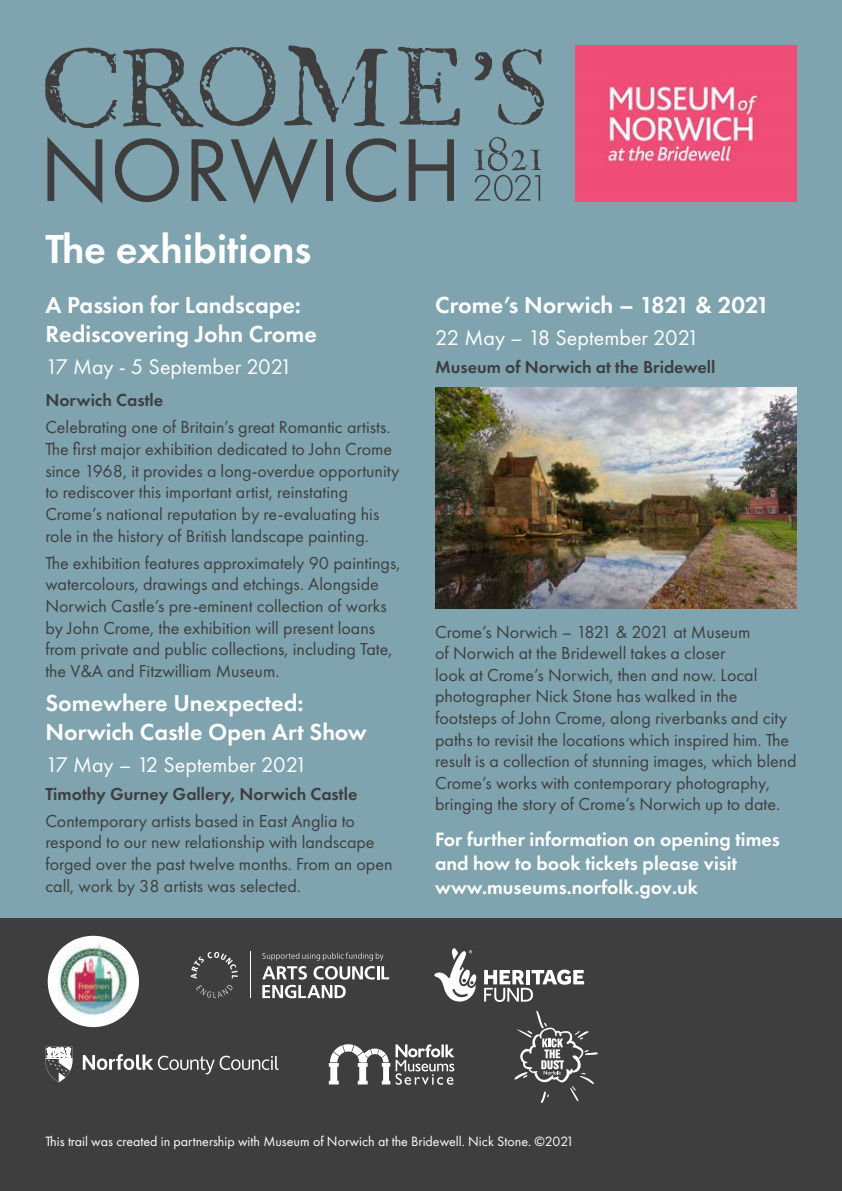
<style>
.page{position:relative;width:842px;height:1191px;background:#7fa4af}
.page>*{position:absolute;margin:0;border:0;box-sizing:border-box;transform-origin:0 0}
.t1{font:600 42px "Futura PT";color:#fff}
.t2{font:600 24px/28.8px "Futura PT";color:#fff}
.t3{font:22px "Futura PT";color:#fff}
.t4{font:600 20px/24px "Futura PT";color:#fff}
.t5{font:18px/21.6px "Futura PT";color:#3e3e3f}
.t6{font:600 18px "Futura PT";color:#3e3e3f}
.t7{font:14px "Futura PT";color:#fff}
</style>
<div class="page">
<div style="left:0;top:918px;width:842px;height:273px;background:#3e3e3f"></div>
<div style="left:48px;top:935px;width:91px;height:92px;background:#fff;border-radius:50%"></div>
<img style="left:58px;top:939px;width:71px;height:77px">
<svg style="left:262px;top:966px;width:127px;height:32px"></svg>
<svg style="left:262px;top:952px;width:121px;height:8px"></svg>
<svg style="left:191px;top:952px;width:47px;height:26px"></svg>
<svg style="left:196px;top:985px;width:37px;height:13px"></svg>
<hr style="left:250px;top:952px;width:1px;height:46px;background:#fff">
<svg style="left:83px;top:1054px;width:196px;height:20px"></svg>
<svg style="left:45px;top:1046px;width:28px;height:36px"></svg>
<svg style="left:514px;top:1010px;width:84px;height:93px"></svg>
<svg style="left:396px;top:1044px;width:58px;height:40px"></svg>
<svg style="left:329px;top:1044px;width:61px;height:40px"></svg>
<svg style="left:434px;top:948px;width:42px;height:53px"></svg>
<svg style="left:484px;top:969px;width:100px;height:33px"></svg>
<svg style="left:45px;top:48px;width:72px;height:80px"></svg>
<svg style="left:123px;top:47px;width:153px;height:80px"></svg>
<svg style="left:284px;top:45px;width:104px;height:81px"></svg>
<svg style="left:398px;top:47px;width:62px;height:79px"></svg>
<svg style="left:475px;top:52px;width:17px;height:28px"></svg>
<svg style="left:498px;top:49px;width:46px;height:76px"></svg>
<svg style="left:474px;top:137px;width:67px;height:64px"></svg>
<svg style="left:47px;top:137px;width:55px;height:66px"></svg>
<svg style="left:115px;top:138px;width:64px;height:64px"></svg>
<svg style="left:191px;top:136px;width:127px;height:68px"></svg>
<div style="left:326px;top:139px;width:7px;height:62px;background:#3e3e3f"></div>
<svg style="left:346px;top:138px;width:50px;height:64px"></svg>
<svg style="left:409px;top:139px;width:45px;height:62px"></svg>
<img style="left:575px;top:45px;width:222px;height:157px">
<img style="left:435px;top:387px;width:362px;height:221px">
<p class="t1" style="left:45px;top:223px;width:268px">The exhibitions</p>
<p class="t2" style="left:45px;top:290px;width:273px">A Passion for Landscape:<br>Rediscovering John Crome</p>
<p class="t3" style="left:45px;top:354px;width:249px">17 May - 5 September 2021</p>
<p class="t6" style="left:45px;top:389px;width:119px">Norwich Castle</p>
<p class="t5" style="left:45px;top:416px;width:356px">Celebrating one of Britain’s great Romantic artists.<br>The first major exhibition dedicated to John Crome since 1968, it provides a long-overdue opportunity to rediscover this important artist, reinstating Crome’s national reputation by re-evaluating his role in the history of British landscape painting.</p>
<p class="t5" style="left:45px;top:552px;width:357px">The exhibition features approximately 90 paintings, watercolours, drawings and etchings. Alongside Norwich Castle’s pre-eminent collection of works by John Crome, the exhibition will present loans from private and public collections, including Tate, the V&amp;A and Fitzwilliam Museum.</p>
<p class="t2" style="left:45px;top:688px;width:323px">Somewhere Unexpected:<br>Norwich Castle Open Art Show</p>
<p class="t3" style="left:45px;top:752px;width:263px">17 May – 12 September 2021</p>
<p class="t6" style="left:45px;top:782px;width:314px">Timothy Gurney Gallery, Norwich Castle</p>
<p class="t5" style="left:45px;top:810px;width:349px">Contemporary artists based in East Anglia to respond to our new relationship with landscape forged over the past twelve months. From an open call, work by 38 artists was selected.</p>
<p class="t2" style="left:435px;top:290px;width:336px">Crome’s Norwich – 1821 &amp; 2021</p>
<p class="t3" style="left:435px;top:325px;width:266px">22 May – 18 September 2021</p>
<p class="t6" style="left:435px;top:355px;width:282px">Museum of Norwich at the Bridewell</p>
<p class="t5" style="left:435px;top:620px;width:363px">Crome’s Norwich – 1821 &amp; 2021 at Museum<br>of Norwich at the Bridewell takes a closer<br>look at Crome’s Norwich, then and now. Local photographer Nick Stone has walked in the footsteps of John Crome, along riverbanks and city paths to revisit the locations which inspired him. The result is a collection of stunning images, which blend Crome’s works with contemporary photography, bringing the story of Crome’s Norwich up to date.</p>
<p class="t4" style="left:435px;top:827px;width:346px">For further information on opening times and how to book tickets please visit www.museums.norfolk.gov.uk</p>
<p class="t7" style="left:45px;top:1133px;width:530px">This trail was created in partnership with Museum of Norwich at the Bridewell. Nick Stone. ©2021</p>
</div>
